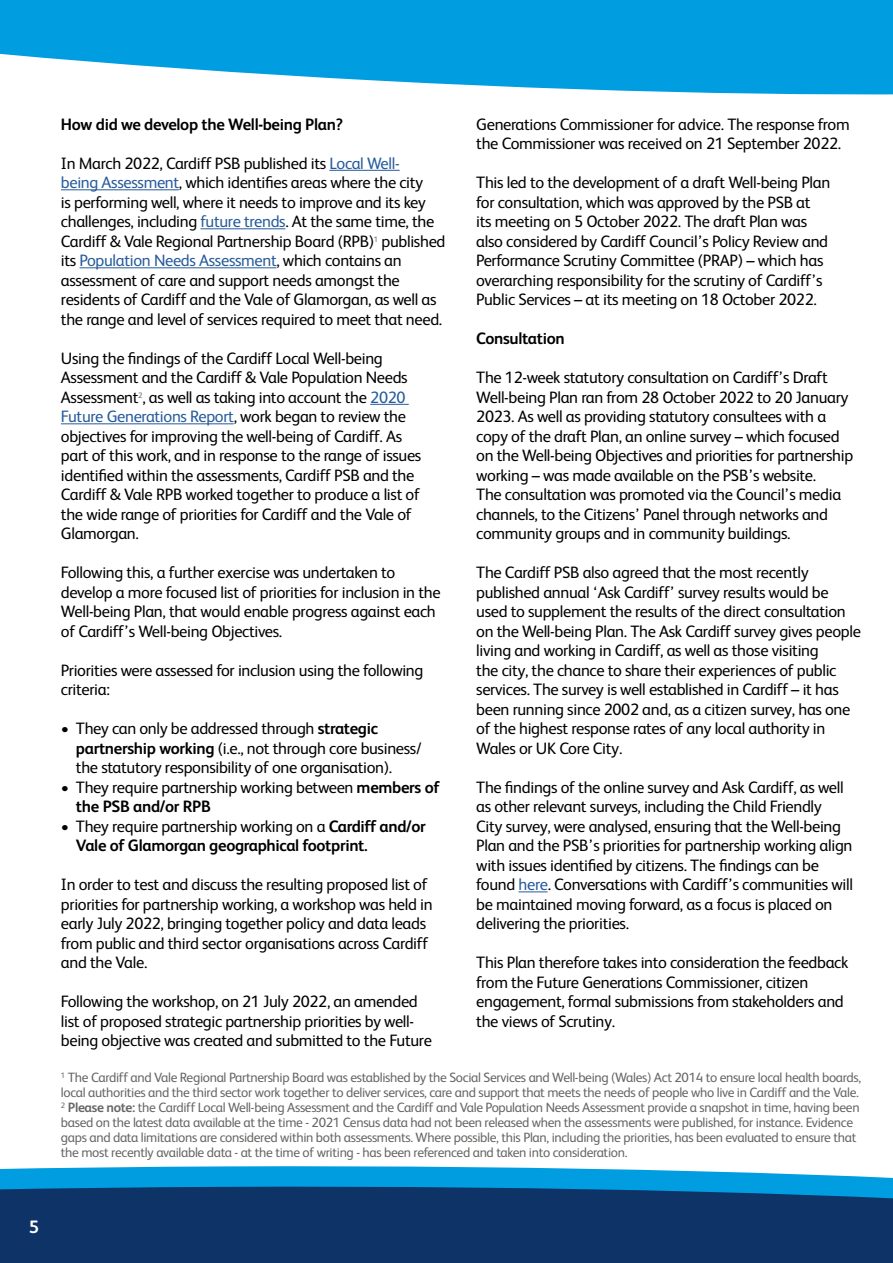
<style>
.page{position:relative;width:893px;height:1263px;background:#fff}
.page>*{position:absolute;margin:0;border:0;box-sizing:border-box;transform-origin:0 0}
.t1{font:700 18px "FS Albert";color:#fff}
.t2{font:16.5px/19.5px "FS Albert";letter-spacing:-.02em;color:#000}
.t3{font:700 16.5px/19.5px "FS Albert";letter-spacing:-.02em;color:#000}
.t4{font:13.5px/15px "FS Albert";letter-spacing:-.025em;color:#666665}
.s1{color:#275b9b}
.s2{font-weight:700}
.s3{font-weight:400}
</style>
<div class="page">
<svg style="left:0;top:1166px;width:893px;height:18px;fill:#009ee1"></svg>
<svg style="left:0;top:1184px;width:893px;height:79px;fill:#0e3367"></svg>
<hr style="left:329px;top:170px;width:71px;height:1px;background:#275b9b">
<hr style="left:61px;top:189px;width:118px;height:1px;background:#275b9b">
<hr style="left:200px;top:228px;width:85px;height:1px;background:#275b9b">
<hr style="left:80px;top:267px;width:196px;height:1px;background:#275b9b">
<hr style="left:370px;top:404px;width:39px;height:1px;background:#275b9b">
<hr style="left:61px;top:423px;width:173px;height:1px;background:#275b9b">
<hr style="left:518px;top:891px;width:30px;height:1px;background:#275b9b">
<svg style="left:0;top:0;width:893px;height:95px;fill:#009ee1"></svg>
<p class="t3" style="left:61px;top:114px;width:283px">How did we develop the Well-being Plan?</p>
<p class="t2" style="left:61px;top:152px;width:386px">In March 2022, Cardiff PSB published its <span class="s1">Local Well-<br>being Assessment</span>, which identifies areas where the city<br>is performing well, where it needs to improve and its key challenges, including <span class="s1">future trends</span>. At the same time, the Cardiff &amp; Vale Regional Partnership Board (RPB)<sup>1</sup> published its <span class="s1">Population Needs Assessment</span>, which contains an assessment of care and support needs amongst the residents of Cardiff and the Vale of Glamorgan, as well as the range and level of services required to meet that need.</p>
<p class="t2" style="left:61px;top:347px;width:362px">Using the findings of the Cardiff Local Well-being Assessment and the Cardiff &amp; Vale Population Needs Assessment<sup>2</sup>, as well as taking into account the <span class="s1">2020<br>Future Generations Report</span>, work began to review the objectives for improving the well-being of Cardiff. As part of this work, and in response to the range of issues identified within the assessments, Cardiff PSB and the Cardiff &amp; Vale RPB worked together to produce a list of the wide range of priorities for Cardiff and the Vale of Glamorgan.</p>
<p class="t2" style="left:61px;top:562px;width:381px">Following this, a further exercise was undertaken to develop a more focused list of priorities for inclusion in the Well-being Plan, that would enable progress against each of Cardiff’s Well-being Objectives.</p>
<p class="t2" style="left:61px;top:659px;width:364px">Priorities were assessed for inclusion using the following criteria:</p>
<p class="t2" style="left:76px;top:718px;width:347px;text-indent:-15px">• They can only be addressed through <span class="s2">strategic partnership working</span> (i.e., not through core business/ the statutory responsibility of one organisation).</p>
<p class="t2" style="left:76px;top:776px;width:365px;text-indent:-15px">• They require partnership working between <span class="s2">members of the PSB and/or RPB</span></p>
<p class="t3" style="left:76px;top:816px;width:351px;text-indent:-15px"><span class="s3">• They require partnership working on a</span> Cardiff and/or<br>Vale of Glamorgan geographical footprint.</p>
<p class="t2" style="left:61px;top:874px;width:373px">In order to test and discuss the resulting proposed list of priorities for partnership working, a workshop was held in early July 2022, bringing together policy and data leads from public and third sector organisations across Cardiff and the Vale.</p>
<p class="t2" style="left:61px;top:991px;width:372px">Following the workshop, on 21 July 2022, an amended list of proposed strategic partnership priorities by well&shy;being objective was created and submitted to the Future</p>
<p class="t2" style="left:476px;top:113px;width:375px">Generations Commissioner for advice. The response from the Commissioner was received on 21 September 2022.</p>
<p class="t2" style="left:476px;top:172px;width:356px">This led to the development of a draft Well-being Plan for consultation, which was approved by the PSB at<br>its meeting on 5 October 2022. The draft Plan was also considered by Cardiff Council’s Policy Review and Performance Scrutiny Committee (PRAP) – which has overarching responsibility for the scrutiny of Cardiff’s Public Services – at its meeting on 18 October 2022.</p>
<p class="t3" style="left:476px;top:328px;width:90px">Consultation</p>
<p class="t2" style="left:476px;top:367px;width:379px">The 12-week statutory consultation on Cardiff’s Draft Well-being Plan ran from 28 October 2022 to 20 January 2023. As well as providing statutory consultees with a copy of the draft Plan, an online survey – which focused on the Well-being Objectives and priorities for partnership working – was made available on the PSB’s website.<br>The consultation was promoted via the Council’s media channels, to the Citizens’ Panel through networks and community groups and in community buildings.</p>
<p class="t2" style="left:476px;top:562px;width:386px">The Cardiff PSB also agreed that the most recently published annual ‘Ask Cardiff’ survey results would be used to supplement the results of the direct consultation on the Well-being Plan. The Ask Cardiff survey gives people living and working in Cardiff, as well as those visiting<br>the city, the chance to share their experiences of public services. The survey is well established in Cardiff – it has been running since 2002 and, as a citizen survey, has one of the highest response rates of any local authority in Wales or UK Core City.</p>
<p class="t2" style="left:476px;top:777px;width:378px">The findings of the online survey and Ask Cardiff, as well as other relevant surveys, including the Child Friendly<br>City survey, were analysed, ensuring that the Well-being Plan and the PSB’s priorities for partnership working align with issues identified by citizens. The findings can be found <span class="s1">here</span>. Conversations with Cardiff’s communities will be maintained moving forward, as a focus is placed on delivering the priorities.</p>
<p class="t2" style="left:476px;top:952px;width:374px">This Plan therefore takes into consideration the feedback from the Future Generations Commissioner, citizen engagement, formal submissions from stakeholders and the views of Scrutiny.</p>
<p class="t4" style="left:61px;top:1069px;width:802px"><sup>1</sup> The Cardiff and Vale Regional Partnership Board was established by the Social Services and Well-being (Wales) Act 2014 to ensure local health boards, local authorities and the third sector work together to deliver services, care and support that meets the needs of people who live in Cardiff and the Vale.<br><sup>2</sup> <span class="s2">Please note:</span> the Cardiff Local Well-being Assessment and the Cardiff and Vale Population Needs Assessment provide a snapshot in time, having been based on the latest data available at the time - 2021 Census data had not been released when the assessments were published, for instance. Evidence gaps and data limitations are considered within both assessments. Where possible, this Plan, including the priorities, has been evaluated to ensure that the most recently available data - at the time of writing - has been referenced and taken into consideration.</p>
<p class="t1" style="left:29px;top:1215px;width:12px">5</p>
</div>
